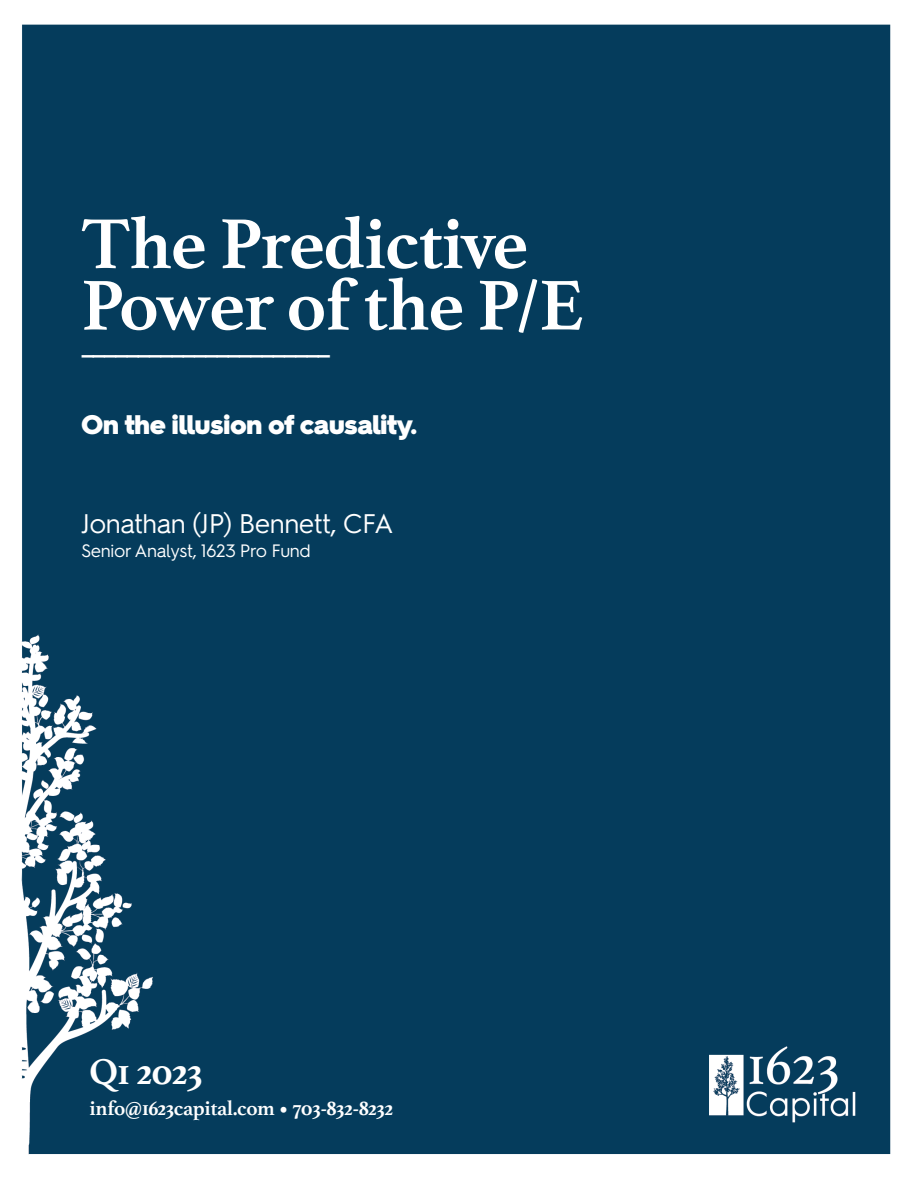
<style>
.page{position:relative;width:918px;height:1188px;background:#fff}
.page>*{position:absolute;margin:0;border:0;box-sizing:border-box;transform-origin:0 0}
.t1{font:700 74.4px/61.5px "Athelas";letter-spacing:-.02em;color:#fff}
.t2{font:700 38.4px "Athelas";letter-spacing:-.02em;color:#fff}
.t3{font:900 27px "Hurme Geometric Sans 2";letter-spacing:-.02em;color:#fff}
.t4{font:27px "Hurme Geometric Sans 2";letter-spacing:-.02em;color:#fff}
.t5{font:700 21px "Athelas";letter-spacing:-.02em;color:#fff}
.t6{font:18px "Hurme Geometric Sans 2";letter-spacing:-.02em;color:#fff}
.t7{font:900 15px "Gotham";color:#fff}
</style>
<div class="page">
<div style="left:21px;top:24px;width:870px;height:1131px;background:#053c5c"></div>
<p class="t1" style="left:81px;top:211px;width:505px">The Predictive<br>Power of the P/E</p>
<p class="t7" style="left:81px;top:345px;width:251px">——————————————————————</p>
<p class="t3" style="left:81px;top:405px;width:337px">On the illusion of causality.</p>
<p class="t4" style="left:81px;top:504px;width:314px">Jonathan (JP) Bennett, CFA</p>
<p class="t6" style="left:81px;top:538px;width:231px">Senior Analyst, 1623 Pro Fund</p>
<p class="t2" style="left:90px;top:1040px;width:115px">Q1 2023</p>
<p class="t5" style="left:90px;top:1091px;width:305px">info@1623capital.com • 703-832-8232</p>
</div>
